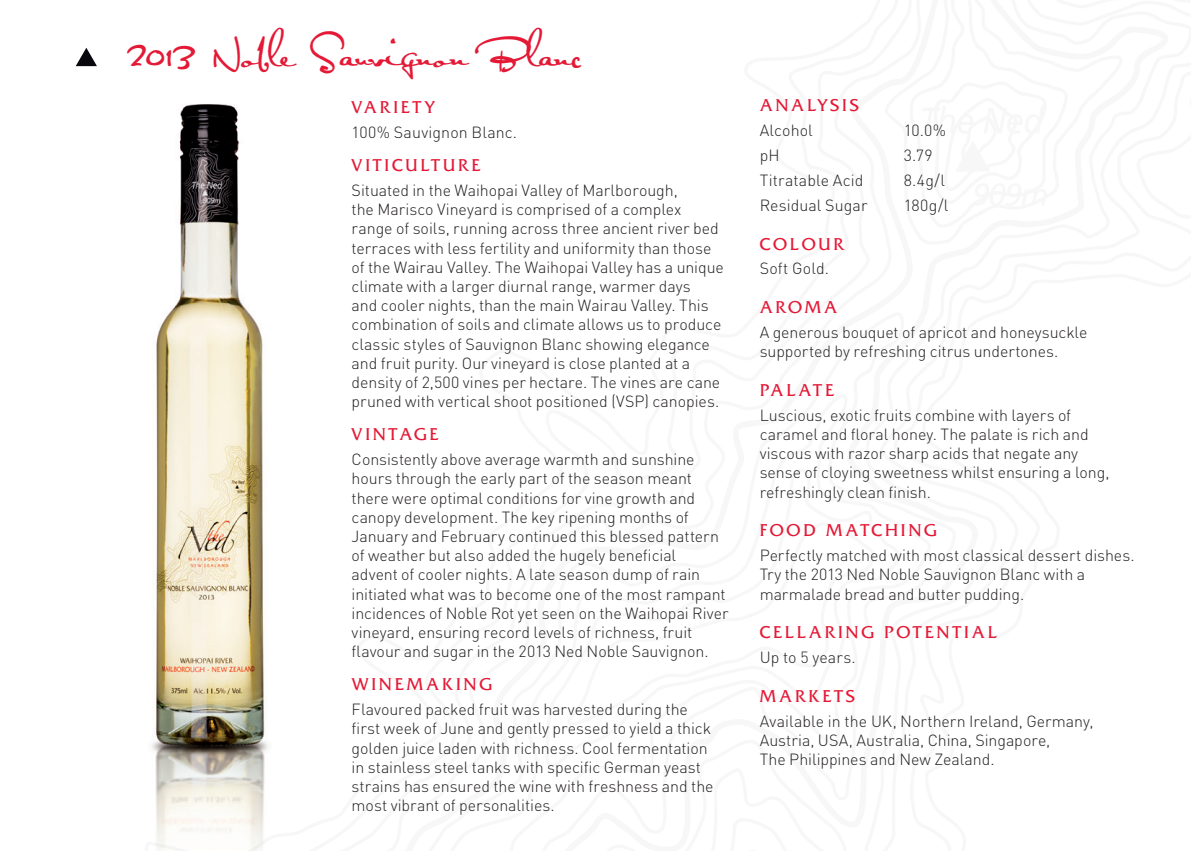
<style>
.page{position:relative;width:1191px;height:851px;background:#fff}
.page>*{position:absolute;margin:0;border:0;box-sizing:border-box;transform-origin:0 0}
.t1{font:36px "Satisfaction";letter-spacing:-.03em;color:#e41936}
.t2{font:18px "Friz Quadrata Std";letter-spacing:.155em;color:#e41936}
.Body_Text{font:300 16px/19.2px "DIN";letter-spacing:-.005em;color:#231f20}
</style>
<div class="page">
<svg style="left:76px;top:48px;width:21px;height:18px"></svg>
<img style="left:152px;top:104px;width:116px;height:746px">
<p class="t1" style="left:128px;top:31px;width:455px">2013 Noble Sauvignon Blanc</p>
<p class="t2" style="left:351px;top:97px;width:84px">VARIETY</p>
<p class="Body_Text" style="left:351px;top:123px;width:167px">100% Sauvignon Blanc.</p>
<p class="t2" style="left:351px;top:155px;width:131px">VITICULTURE</p>
<p class="Body_Text" style="left:351px;top:180px;width:374px">Situated in the Waihopai Valley of Marlborough,<br>the Marisco Vineyard is comprised of a complex range of soils, running across three ancient river bed terraces with less fertility and uniformity than those of the Wairau Valley. The Waihopai Valley has a unique climate with a larger diurnal range, warmer days<br>and cooler nights, than the main Wairau Valley. This combination of soils and climate allows us to produce classic styles of Sauvignon Blanc showing elegance and fruit purity. Our vineyard is close planted at a density of 2,500 vines per hectare. The vines are cane pruned with vertical shoot positioned (VSP) canopies.</p>
<p class="t2" style="left:351px;top:424px;width:89px">VINTAGE</p>
<p class="Body_Text" style="left:351px;top:449px;width:378px">Consistently above average warmth and sunshine hours through the early part of the season meant there were optimal conditions for vine growth and canopy development. The key ripening months of January and February continued this blessed pattern of weather but also added the hugely beneficial<br>advent of cooler nights. A late season dump of rain initiated what was to become one of the most rampant incidences of Noble Rot yet seen on the Waihopai River vineyard, ensuring record levels of richness, fruit flavour and sugar in the 2013 Ned Noble Sauvignon.</p>
<p class="t2" style="left:351px;top:674px;width:141px">WINEMAKING</p>
<p class="Body_Text" style="left:351px;top:699px;width:363px">Flavoured packed fruit was harvested during the first week of June and gently pressed to yield a thick golden juice laden with richness. Cool fermentation in stainless steel tanks with specific German yeast strains has ensured the wine with freshness and the most vibrant of personalities.</p>
<p class="t2" style="left:759px;top:95px;width:101px">ANALYSIS</p>
<p class="Body_Text" style="left:759px;top:121px;width:55px">Alcohol</p>
<p class="Body_Text" style="left:903px;top:121px;width:44px">10.0%</p>
<p class="Body_Text" style="left:759px;top:146px;width:21px">pH</p>
<p class="Body_Text" style="left:903px;top:146px;width:30px">3.79</p>
<p class="Body_Text" style="left:759px;top:170px;width:105px">Titratable Acid</p>
<p class="Body_Text" style="left:903px;top:170px;width:43px">8.4g/l</p>
<p class="Body_Text" style="left:759px;top:195px;width:109px">Residual Sugar</p>
<p class="Body_Text" style="left:903px;top:195px;width:46px">180g/l</p>
<p class="t2" style="left:759px;top:234px;width:85px">COLOUR</p>
<p class="Body_Text" style="left:759px;top:259px;width:71px">Soft Gold.</p>
<p class="t2" style="left:759px;top:297px;width:79px">AROMA</p>
<p class="Body_Text" style="left:759px;top:322px;width:329px">A generous bouquet of apricot and honeysuckle supported by refreshing citrus undertones.</p>
<p class="t2" style="left:759px;top:380px;width:76px">PALATE</p>
<p class="Body_Text" style="left:759px;top:405px;width:351px">Luscious, exotic fruits combine with layers of caramel and floral honey. The palate is rich and viscous with razor sharp acids that negate any sense of cloying sweetness whilst ensuring a long, refreshingly clean finish.</p>
<p class="t2" style="left:759px;top:520px;width:178px">FOOD MATCHING</p>
<p class="Body_Text" style="left:759px;top:545px;width:376px">Perfectly matched with most classical dessert dishes.<br>Try the 2013 Ned Noble Sauvignon Blanc with a marmalade bread and butter pudding.</p>
<p class="t2" style="left:759px;top:622px;width:239px">CELLARING POTENTIAL</p>
<p class="Body_Text" style="left:759px;top:647px;width:98px">Up to 5 years.</p>
<p class="t2" style="left:759px;top:685px;width:97px">MARKETS</p>
<p class="Body_Text" style="left:759px;top:711px;width:335px">Available in the UK, Northern Ireland, Germany,<br>Austria, USA, Australia, China, Singapore,<br>The Philippines and New Zealand.</p>
</div>
